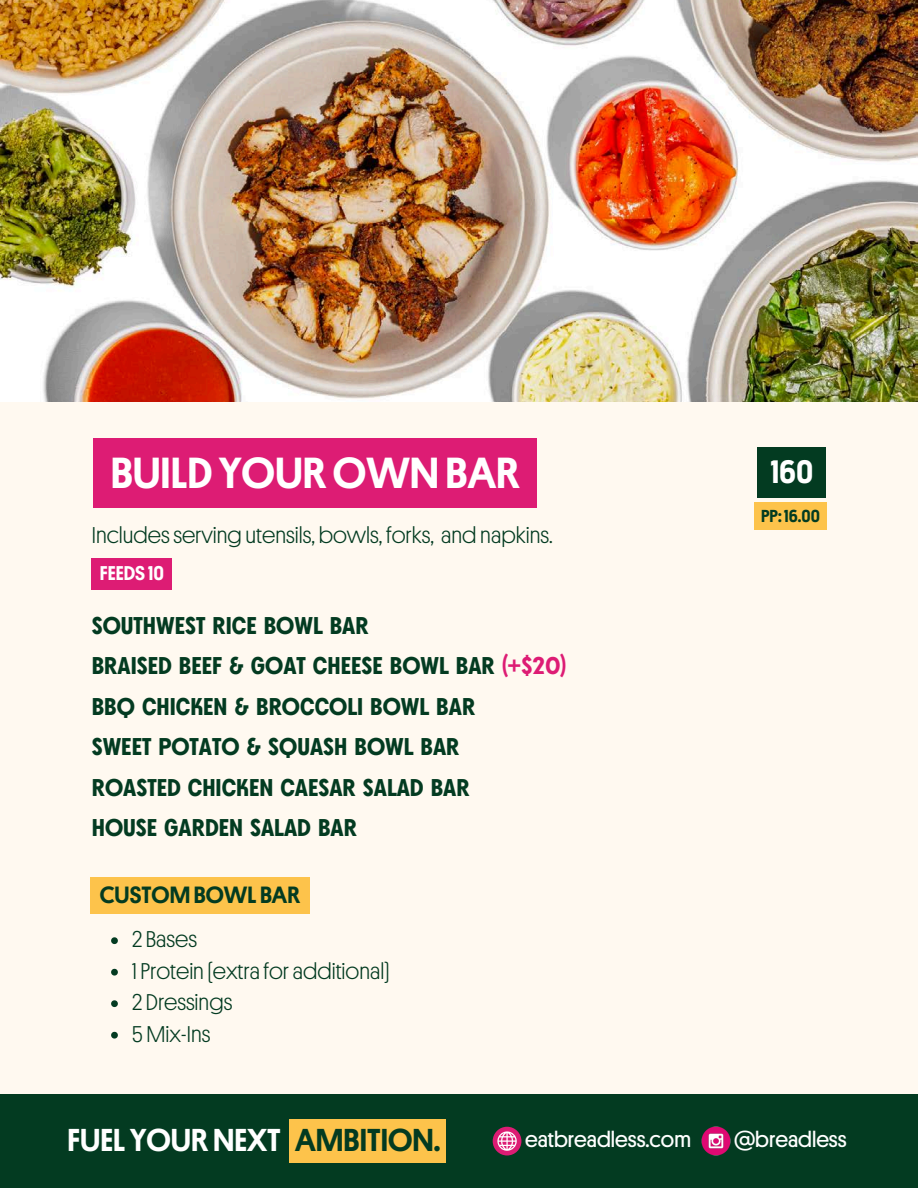
<style>
.page{position:relative;width:918px;height:1188px;background:#fff9f0}
.page>*{position:absolute;margin:0;border:0;box-sizing:border-box;transform-origin:0 0}
.t1{font:500 43.8px "Platform";color:#fff}
.t2{font:500 32.7px "Platform";color:#fff}
.t3{font:500 31.95px "Platform";color:#fff}
.t4{font:500 31.95px "Platform";color:#033b21}
.t5{font:700 24.3px/40.5px "BN Axel Grotesk";color:#033b21}
.t6{font:500 23.7px "Platform";color:#033b21}
.t7{font:300 22.95px "Platform";color:#033b21}
.t8{font:22.2px "Platform";color:#fff}
.t9{font:500 20.1px "Platform";color:#fff}
.t10{font:500 17.55px "Platform";color:#033b21}
.s1{color:#dd1c74}
</style>
<div class="page">
<img style="left:0;top:0;width:918px;height:402px">
<div style="left:93px;top:439px;width:444px;height:69px;background:#dd1c74"></div>
<div style="left:92px;top:559px;width:80px;height:31px;background:#dd1c74"></div>
<div style="left:758px;top:447px;width:68px;height:51px;background:#033b21"></div>
<svg style="left:111px;top:937px;width:7px;height:7px"></svg>
<svg style="left:111px;top:969px;width:7px;height:7px"></svg>
<svg style="left:111px;top:1000px;width:7px;height:7px"></svg>
<svg style="left:111px;top:1032px;width:7px;height:7px"></svg>
<div style="left:90px;top:877px;width:219px;height:37px;background:#fdc34b"></div>
<div style="left:0;top:1094px;width:918px;height:94px;background:#033b21"></div>
<svg style="left:493px;top:1127px;width:28px;height:28px"></svg>
<img style="left:701px;top:1127px;width:29px;height:29px">
<div style="left:289px;top:1120px;width:157px;height:43px;background:#fdc34b"></div>
<div style="left:754px;top:503px;width:73px;height:27px;background:#fdc34b"></div>
<p class="t1" style="left:111px;top:448px;width:410px">BUILD YOUR OWN BAR</p>
<h5 class="t7" style="left:92px;top:522px;width:462px">Includes serving utensils, bowls, forks, and napkins.</h5>
<h1 class="t9" style="left:100px;top:562px;width:66px">FEEDS 10</h1>
<h2 class="t5" style="left:92px;top:606px;width:476px">SOUTHWEST RICE BOWL BAR<br>BRAISED BEEF &amp; GOAT CHEESE BOWL BAR <span class="s1">(+$20)<br></span>BBQ CHICKEN &amp; BROCCOLI BOWL BAR<br>SWEET POTATO &amp; SQUASH BOWL BAR<br>ROASTED CHICKEN CAESAR SALAD BAR<br>HOUSE GARDEN SALAD BAR</h2>
<p class="t6" style="left:100px;top:881px;width:202px">CUSTOM BOWL BAR</p>
<p class="t7" style="left:132px;top:926px;width:66px">2 Bases</p>
<p class="t7" style="left:132px;top:958px;width:259px">1 Protein (extra for additional)</p>
<h3 class="t7" style="left:132px;top:989px;width:102px">2 Dressings</h3>
<p class="t7" style="left:132px;top:1021px;width:80px">5 Mix-Ins</p>
<h4 class="t2" style="left:771px;top:452px;width:44px">160</h4>
<p class="t10" style="left:761px;top:506px;width:60px">PP: 16.00</p>
<p class="t3" style="left:68px;top:1121px;width:215px">FUEL YOUR NEXT</p>
<h2 class="t4" style="left:295px;top:1121px;width:147px">AMBITION.</h2>
<p class="t8" style="left:525px;top:1127px;width:167px">eatbreadless.com</p>
<h2 class="t8" style="left:734px;top:1127px;width:114px">@breadless</h2>
</div>
